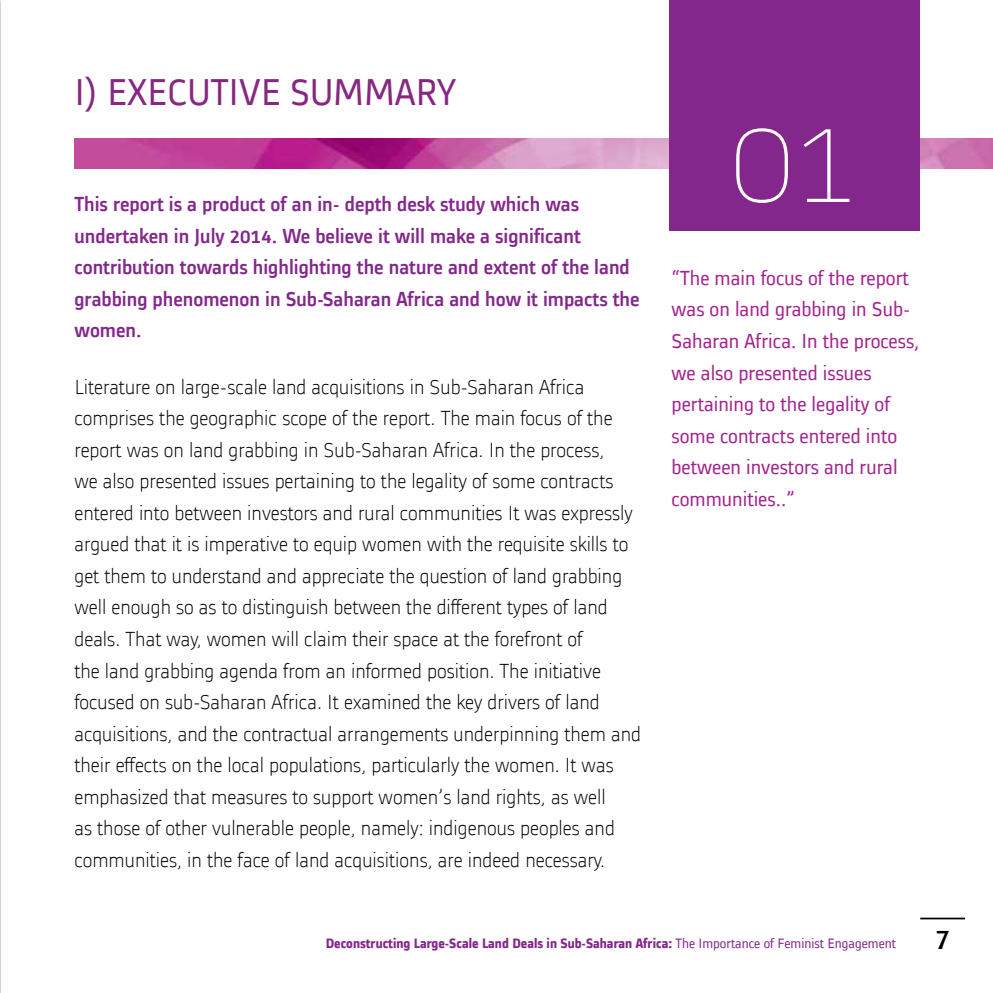
<style>
.page{position:relative;width:993px;height:993px;background:#fff}
.page>*{position:absolute;margin:0;border:0;box-sizing:border-box;transform-origin:0 0}
.t1{font:200 126px "Alstom";color:#fff}
.t2{font:38.5px "Alstom";color:#862782}
.t3{font:500 26.25px "Dax";color:#000}
.t4{font:300 21px/31.5px "Alstom";color:#000}
.t5{font:500 21px/31.5px "Alstom";color:#84278c}
.t6{font:21px/31.5px "Alstom";color:#a3238f}
.t7{font:700 14px "Alstom";color:#84278c}
.s1{font-weight:400}
</style>
<div class="page">
<hr style="left:919px;top:917px;width:45px;height:2px;background:#000">
<img style="left:74px;top:138px;width:918px;height:30px">
<div style="left:669px;top:0;width:250px;height:231px;background:#84278c"></div>
<h2 class="t2" style="left:74px;top:66px;width:383px">I) EXECUTIVE SUMMARY</h2>
<p class="t5" style="left:74px;top:187px;width:566px">This report is a product of an in- depth desk study which was undertaken in July 2014. We believe it will make a significant contribution towards highlighting the nature and extent of the land grabbing phenomenon in Sub-Saharan Africa and how it impacts the women.</p>
<p class="t4" style="left:74px;top:369px;width:568px">Literature on large-scale land acquisitions in Sub-Saharan Africa comprises the geographic scope of the report. The main focus of the report was on land grabbing in Sub-Saharan Africa. In the process,<br>we also presented issues pertaining to the legality of some contracts entered into between investors and rural communities It was expressly argued that it is imperative to equip women with the requisite skills to get them to understand and appreciate the question of land grabbing well enough so as to distinguish between the different types of land deals. That way, women will claim their space at the forefront of<br>the land grabbing agenda from an informed position. The initiative focused on sub-Saharan Africa. It examined the key drivers of land acquisitions, and the contractual arrangements underpinning them and their effects on the local populations, particularly the women. It was emphasized that measures to support women’s land rights, as well<br>as those of other vulnerable people, namely: indigenous peoples and communities, in the face of land acquisitions, are indeed necessary.</p>
<h1 class="t1" style="left:729px;top:73px;width:133px">01</h1>
<p class="t6" style="left:671px;top:260px;width:249px">“The main focus of the report was on land grabbing in Sub-<br>Saharan Africa. In the process, we also presented issues pertaining to the legality of some contracts entered into between investors and rural communities..”</p>
<p class="t7" style="left:325px;top:933px;width:571px">Deconstructing Large-Scale Land Deals in Sub-Saharan Africa: <span class="s1">The Importance of Feminist Engagement</span></p>
<p class="t3" style="left:935px;top:924px;width:16px">7</p>
</div>
